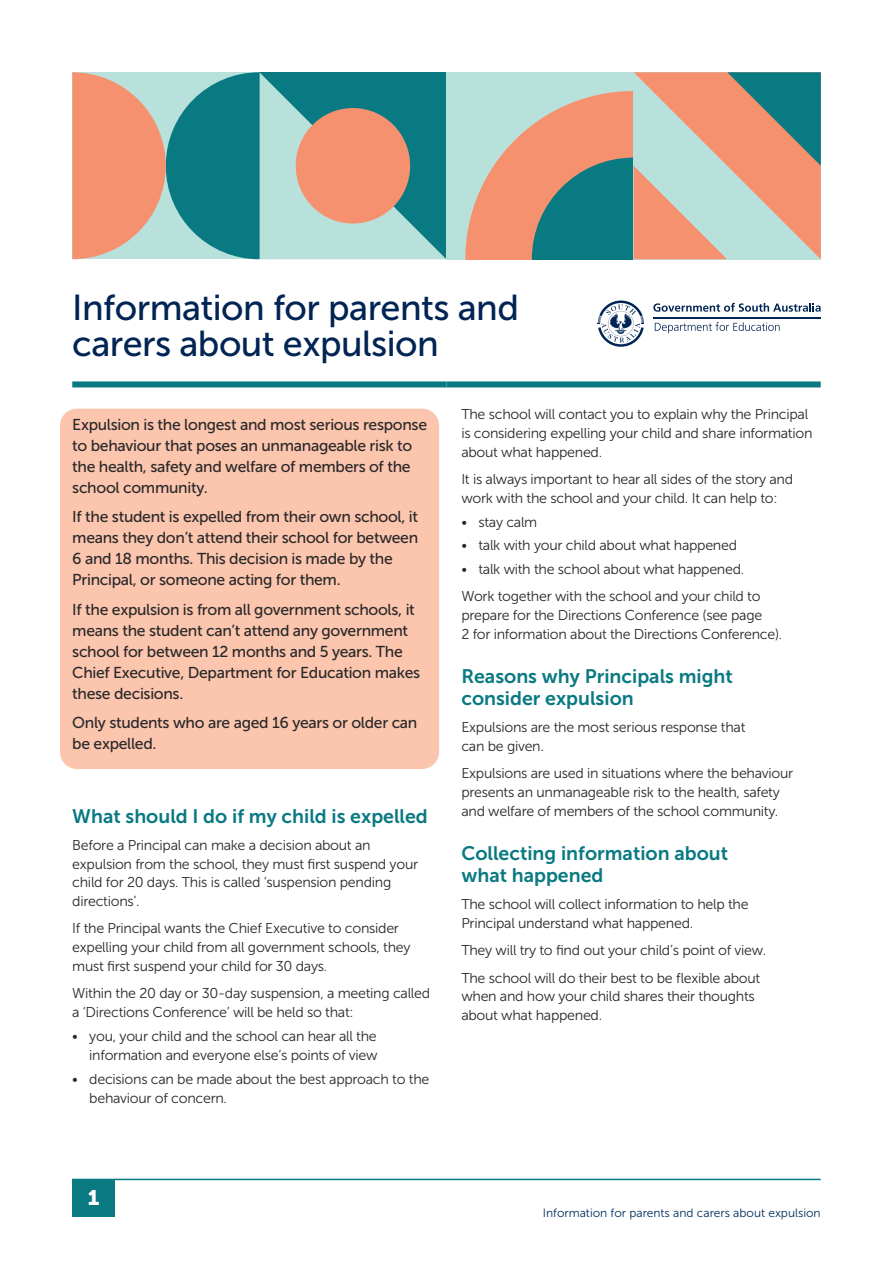
<style>
.page{position:relative;width:893px;height:1263px;background:#fff}
.page>*{position:absolute;margin:0;border:0;box-sizing:border-box;transform-origin:0 0}
.t1{font:36px/36px "Museo Sans 500";letter-spacing:-.015em;color:#002453}
.t2{font:21px "Museo Sans 900";color:#fff}
.t3{font:19.5px/22.5px "Museo Sans 700";color:#097982}
.t4{font:15.75px/21px "Museo Sans 500";letter-spacing:-.02em;color:#292829}
.t5{font:14.25px/18.8px "Museo Sans 300";letter-spacing:-.02em;color:#292829}
.t6{font:12px "Museo Sans 300";color:#002d5b}
</style>
<div class="page">
<div style="left:60px;top:409px;width:379px;height:360px;background:#fbc5ae;border-radius:17px"></div>
<div style="left:72px;top:381px;width:374px;height:6px;background:#097982"></div>
<div style="left:446px;top:381px;width:375px;height:6px;background:#097982"></div>
<hr style="left:72px;top:1179px;width:749px;height:1px;background:#097982">
<div style="left:72px;top:1179px;width:43px;height:37px;background:#097982"></div>
<svg style="left:653px;top:303px;width:168px;height:9px"></svg>
<hr style="left:653px;top:317px;width:167px;height:1px;background:#002453">
<svg style="left:598px;top:300px;width:46px;height:47px"></svg>
<svg style="left:655px;top:322px;width:125px;height:11px"></svg>
<svg style="left:72px;top:72px;width:374px;height:187px;background:#8e9f95"></svg>
<div style="left:447px;top:72px;width:187px;height:187px;background:#b8e1dc"></div>
<svg style="left:465px;top:72px;width:356px;height:187px;background:#b5a898"></svg>
<h1 class="t1" style="left:72px;top:290px;width:448px">Information for parents and carers about expulsion</h1>
<p class="t4" style="left:72px;top:414px;width:356px">Expulsion is the longest and most serious response to behaviour that poses an unmanageable risk to the health, safety and welfare of members of the school community.</p>
<p class="t4" style="left:72px;top:506px;width:347px">If the student is expelled from their own school, it means they don’t attend their school for between 6 and 18 months. This decision is made by the Principal, or someone acting for them.</p>
<p class="t4" style="left:72px;top:599px;width:349px">If the expulsion is from all government schools, it means the student can’t attend any government school for between 12 months and 5 years. The Chief Executive, Department for Education makes these decisions.</p>
<p class="t4" style="left:72px;top:712px;width:347px">Only students who are aged 16 years or older can be expelled.</p>
<h3 class="t3" style="left:72px;top:804px;width:357px">What should I do if my child is expelled</h3>
<p class="t5" style="left:72px;top:836px;width:347px">Before a Principal can make a decision about an expulsion from the school, they must first suspend your child for 20 days. This is called ‘suspension pending directions’.</p>
<p class="t5" style="left:72px;top:919px;width:340px">If the Principal wants the Chief Executive to consider expelling your child from all government schools, they must first suspend your child for 30 days.</p>
<p class="t5" style="left:72px;top:984px;width:359px">Within the 20 day or 30-day suspension, a meeting called a ‘Directions Conference’ will be held so that:</p>
<p class="t5" style="left:72px;top:1026px;width:307px;line-height:19.5px;text-align:right">• you, your child and the school can hear all the information and everyone else’s points of view</p>
<p class="t5" style="left:89px;top:1069px;width:342px;line-height:19.5px;text-indent:-17px">• decisions can be made about the best approach to the behaviour of concern.</p>
<p class="t5" style="left:461px;top:405px;width:353px">The school will contact you to explain why the Principal is considering expelling your child and share information about what happened.</p>
<p class="t5" style="left:461px;top:470px;width:333px">It is always important to hear all sides of the story and work with the school and your child. It can help to:</p>
<p class="t5" style="left:461px;top:512px;width:77px">• stay calm</p>
<p class="t5" style="left:461px;top:536px;width:277px">• talk with your child about what happened</p>
<p class="t5" style="left:461px;top:556px;width:301px;line-height:27.3px">• talk with the school about what happened.<br>Work together with the school and your child to</p>
<p class="t5" style="left:461px;top:606px;width:323px">prepare for the Directions Conference (see page<br>2 for information about the Directions Conference).</p>
<h3 class="t3" style="left:461px;top:665px;width:273px">Reasons why Principals might consider expulsion</h3>
<p class="t5" style="left:461px;top:718px;width:286px">Expulsions are the most serious response that can be given.</p>
<p class="t5" style="left:461px;top:764px;width:333px">Expulsions are used in situations where the behaviour presents an unmanageable risk to the health, safety and welfare of members of the school community.</p>
<h3 class="t3" style="left:461px;top:842px;width:268px">Collecting information about what happened</h3>
<p class="t5" style="left:461px;top:895px;width:289px">The school will collect information to help the<br>Principal understand what happened.</p>
<p class="t5" style="left:461px;top:937px;width:306px;line-height:27.3px">They will try to find out your child’s point of view.<br>The school will do their best to be flexible about</p>
<p class="t5" style="left:461px;top:987px;width:295px">when and how your child shares their thoughts about what happened.</p>
<h2 class="t2" style="left:88px;top:1185px;width:13px">1</h2>
<p class="t6" style="left:543px;top:1206px;width:279px">Information for parents and carers about expulsion</p>
</div>
